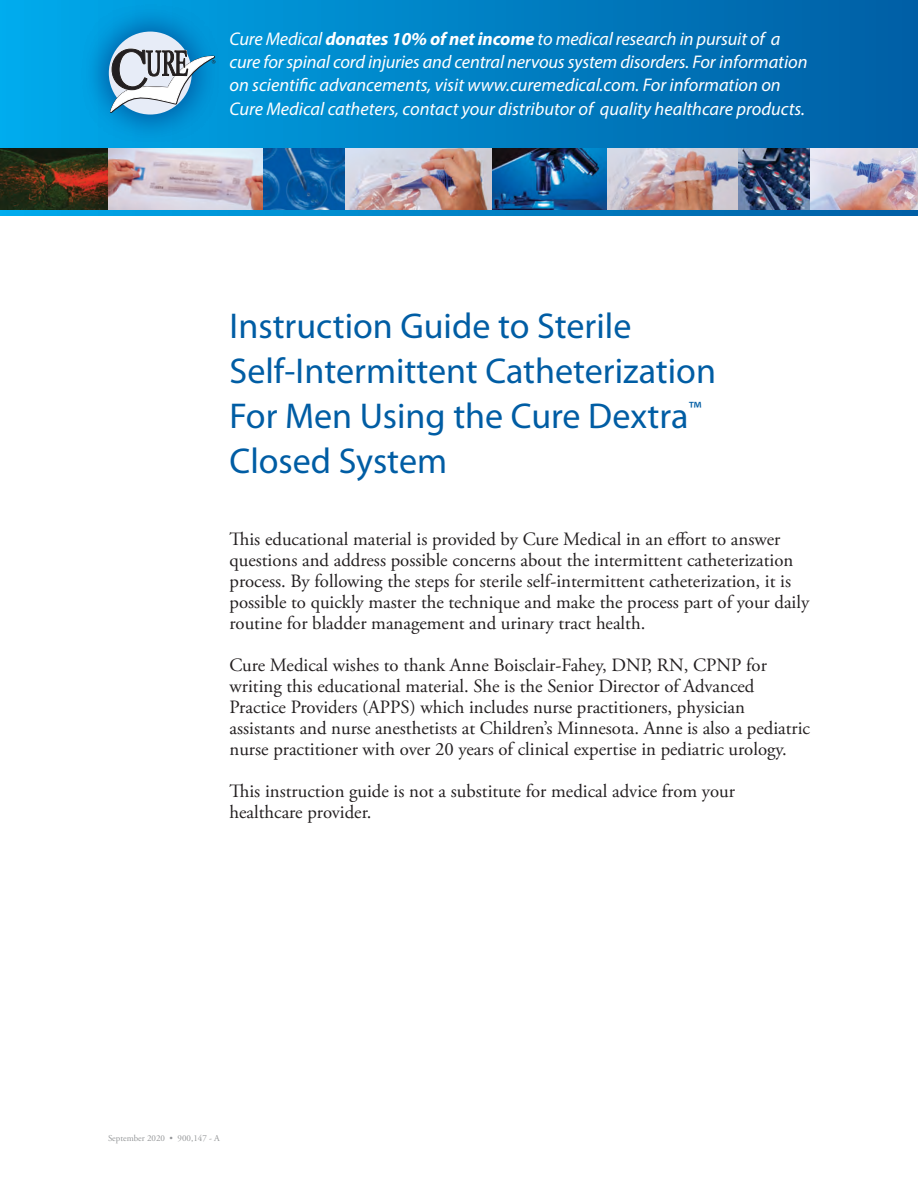
<style>
.page{position:relative;width:918px;height:1188px;background:#fff}
.page>*{position:absolute;margin:0;border:0;box-sizing:border-box;transform-origin:0 0}
.t1{font:36px "Myriad Pro";color:#005da4}
.t2{font:18.75px/21px "Adobe Garamond Pro";color:#231f20}
.t3{font:italic 18.3px/23.2px "Myriad Pro";color:#fff}
.t4{font:9px "Adobe Garamond Pro";color:#949698}
.s1{font-weight:700}
</style>
<div class="page">
<div style="left:0;top:0;width:918px;height:216px;background:linear-gradient(to right,#00aaeb,#005da3)"></div>
<svg style="left:82px;top:4px;width:138px;height:138px;background:#0095d8"></svg>
<div style="left:109px;top:32px;width:83px;height:83px;background:#e7ecf7;border-radius:50%"></div>
<svg style="left:109px;top:47px;width:106px;height:68px"></svg>
<img style="left:810px;top:148px;width:108px;height:61px">
<svg style="left:0;top:148px;width:108px;height:61px;background:#3f2c16"></svg>
<img style="left:344px;top:148px;width:149px;height:61px">
<img style="left:737px;top:148px;width:73px;height:61px">
<svg style="left:108px;top:148px;width:155px;height:61px;background:#d0bfc7"></svg>
<svg style="left:263px;top:148px;width:81px;height:61px;background:#0d5ea4"></svg>
<img style="left:493px;top:148px;width:115px;height:61px">
<img style="left:608px;top:148px;width:129px;height:61px">
<p class="t3" style="left:229px;top:27px;width:580px">Cure Medical <span class="s1">donates 10% of net income</span> to medical research in pursuit of a cure for spinal cord injuries and central nervous system disorders. For information on scientific advancements, visit www.curemedical.com. For information on Cure Medical catheters, contact your distributor of quality healthcare products.</p>
<p class="t1" style="left:230px;top:306px;width:403px">Instruction Guide to Sterile</p>
<p class="t1" style="left:230px;top:351px;width:488px">Self-Intermittent Catheterization</p>
<p class="t1" style="left:230px;top:396px;width:473px">For Men Using the Cure Dextra<sup>™</sup></p>
<p class="t1" style="left:230px;top:441px;width:219px">Closed System</p>
<p class="t2" style="left:230px;top:529px;width:552px">This educational material is provided by Cure Medical in an effort to answer</p>
<p class="t2" style="left:230px;top:550px;width:581px">questions and address possible concerns about the intermittent catheterization process. By following the steps for sterile self-intermittent catheterization, it is possible to quickly master the technique and make the process part of your daily routine for bladder management and urinary tract health.</p>
<p class="t2" style="left:230px;top:655px;width:582px">Cure Medical wishes to thank Anne Boisclair-Fahey, DNP, RN, CPNP for writing this educational material. She is the Senior Director of Advanced Practice Providers (APPS) which includes nurse practitioners, physician assistants and nurse anesthetists at Children’s Minnesota. Anne is also a pediatric nurse practitioner with over 20 years of clinical expertise in pediatric urology.</p>
<p class="t2" style="left:230px;top:781px;width:507px">This instruction guide is not a substitute for medical advice from your healthcare provider.</p>
<p class="t4" style="left:108px;top:1132px;width:113px">September 2020 • 900,147 - A</p>
</div>
